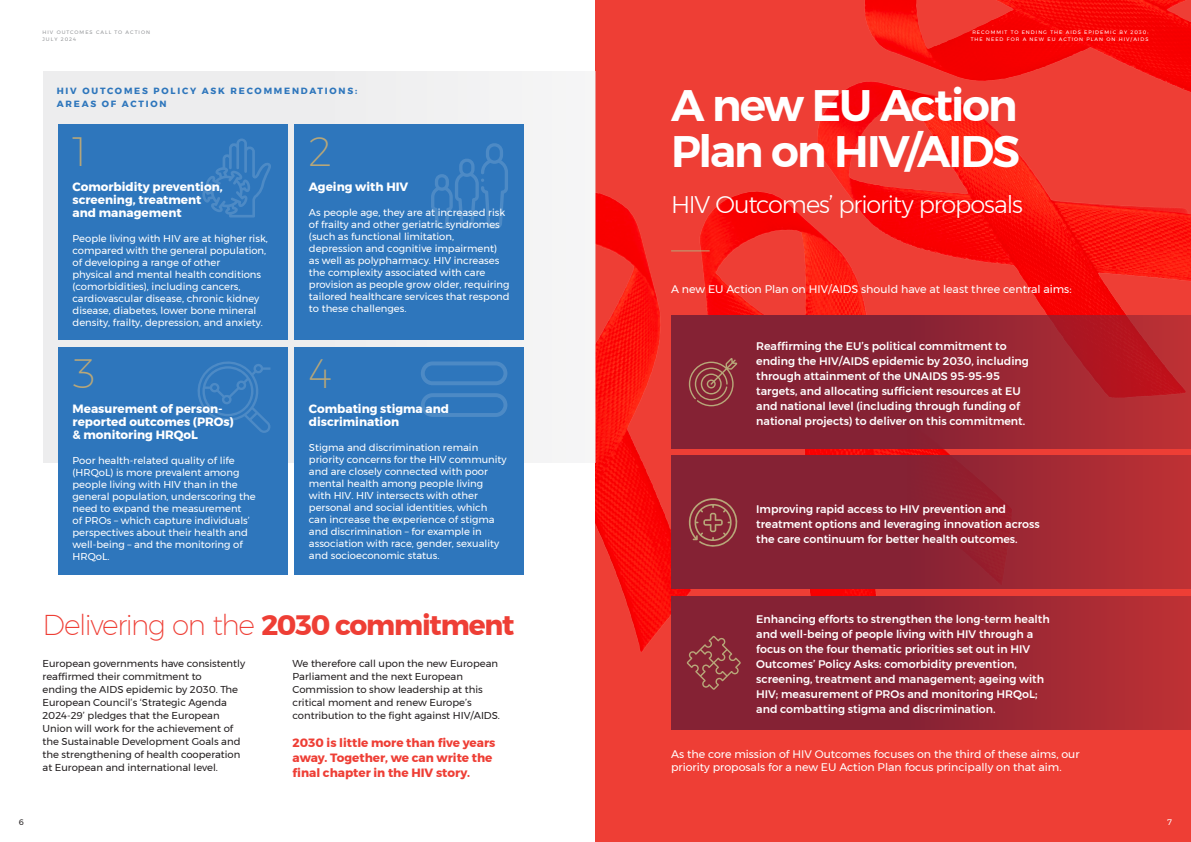
<style>
.page{position:relative;width:1191px;height:842px;background:#fff}
.page>*{position:absolute;margin:0;border:0;box-sizing:border-box;transform-origin:0 0}
.Heading_1{font:600 44px/46px "Montserrat";letter-spacing:-.05em;color:#fff}
.t1{font:200 40px "Montserrat";color:#b8a779}
.Heading_2{font:200 28px "Montserrat";letter-spacing:-.05em;color:#ee3e35}
.Heading_2-2{font:300 24px "Montserrat";letter-spacing:-.045em;color:#fff}
.t2{font:700 12px/13px "Montserrat";color:#fff}
.t3{font:700 12px/15px "Montserrat";color:#ee3e35}
.t4{font:500 11px/15px "Montserrat";color:#fff}
.t5{font:11px/13px "Montserrat";color:#fff}
.t6{font:10px/12px "Montserrat";color:#fff}
.t7{font:10px/13px "Montserrat";color:#231f20}
.Heading_4{font:700 9px/13px "Montserrat";letter-spacing:.2em;color:#2e76bc}
.t8{font:8px "Montserrat";color:#fff}
.t9{font:8px "Montserrat";color:#231f20}
.t10{font:5px/7px "Montserrat";letter-spacing:.2em;color:#fff;text-align:center}
.t11{font:5px/7px "Montserrat";letter-spacing:.2em;color:#939598}
.s1{font-weight:700}
</style>
<div class="page">
<div style="left:595px;top:0;width:596px;height:842px;background:#ee3e35"></div>
<img style="left:595px;top:0;width:596px;height:652px">
<div style="left:43px;top:71px;width:552px;height:392px;background:#ededee"></div>
<div style="left:58px;top:125px;width:229px;height:215px;background:#2e76bc"></div>
<div style="left:58px;top:347px;width:229px;height:227px;background:#2e76bc"></div>
<div style="left:295px;top:125px;width:229px;height:215px;background:#2e76bc"></div>
<div style="left:295px;top:347px;width:229px;height:227px;background:#2e76bc"></div>
<svg style="left:202px;top:138px;width:69px;height:80px"></svg>
<svg style="left:431px;top:143px;width:77px;height:86px"></svg>
<svg style="left:197px;top:361px;width:74px;height:72px"></svg>
<svg style="left:421px;top:361px;width:86px;height:56px"></svg>
<svg style="left:671px;top:316px;width:520px;height:133px;background:#952331"></svg>
<div style="left:671px;top:456px;width:520px;height:133px;background:linear-gradient(to right,#771e34,#b32d33)"></div>
<div style="left:671px;top:596px;width:520px;height:133px;background:linear-gradient(to right,#761e34,#b32e34)"></div>
<svg style="left:689px;top:358px;width:48px;height:48px;background:#904043"></svg>
<svg style="left:687px;top:498px;width:51px;height:50px;background:#903f43"></svg>
<svg style="left:686px;top:636px;width:55px;height:54px;background:#8c343d"></svg>
<hr style="left:671px;top:250px;width:38px;height:1px;background:#b8a779">
<p class="t11" style="left:43px;top:29px;width:109px">HIV OUTCOMES CALL TO ACTION<br>JULY 2024</p>
<p class="Heading_4" style="left:57px;top:84px;width:302px">HIV OUTCOMES POLICY ASK RECOMMENDATIONS:<br>AREAS OF ACTION</p>
<p class="t1" style="left:73px;top:122px;width:16px">1</p>
<p class="t2" style="left:73px;top:180px;width:152px">Comorbidity prevention, screening, treatment and management</p>
<p class="t6" style="left:73px;top:232px;width:197px">People living with HIV are at higher risk, compared with the general population, of developing a range of other<br>physical and mental health conditions (comorbidities), including cancers, cardiovascular disease, chronic kidney disease, diabetes, lower bone mineral density, frailty, depression, and anxiety.</p>
<p class="t1" style="left:73px;top:344px;width:24px">3</p>
<p class="t2" style="left:73px;top:402px;width:163px">Measurement of person&shy;reported outcomes (PROs) &amp; monitoring HRQoL</p>
<p class="t6" style="left:73px;top:454px;width:185px">Poor health-related quality of life (HRQoL) is more prevalent among people living with HIV than in the general population, underscoring the need to expand the measurement<br>of PROs – which capture individuals’ perspectives about their health and well-being – and the monitoring of<br>HRQoL.</p>
<p class="t1" style="left:309px;top:122px;width:24px">2</p>
<p class="t2" style="left:309px;top:180px;width:101px">Ageing with HIV</p>
<p class="t6" style="left:309px;top:206px;width:202px">As people age, they are at increased risk of frailty and other geriatric syndromes (such as functional limitation, depression and cognitive impairment) as well as polypharmacy. HIV increases the complexity associated with care provision as people grow older, requiring tailored healthcare services that respond to these challenges.</p>
<p class="t1" style="left:309px;top:344px;width:25px">4</p>
<p class="t2" style="left:309px;top:402px;width:142px">Combating stigma and discrimination</p>
<p class="t6" style="left:309px;top:441px;width:199px">Stigma and discrimination remain priority concerns for the HIV community and are closely connected with poor mental health among people living with HIV. HIV intersects with other personal and social identities, which can increase the experience of stigma and discrimination – for example in association with race, gender, sexuality and socioeconomic status.</p>
<p class="t9" style="left:19px;top:816px;width:7px">6</p>
<p class="Heading_2" style="left:43px;top:604px;width:473px">Delivering on the <span class="s1">2030 commitment</span></p>
<p class="t7" style="left:43px;top:657px;width:204px">European governments have consistently reaffirmed their commitment to<br>ending the AIDS epidemic by 2030. The European Council’s ‘Strategic Agenda 2024-29’ pledges that the European Union will work for the achievement of the Sustainable Development Goals and the strengthening of health cooperation at European and international level.</p>
<p class="t7" style="left:292px;top:657px;width:209px">We therefore call upon the new European Parliament and the next European Commission to show leadership at this critical moment and renew Europe’s contribution to the fight against HIV/AIDS.</p>
<p class="t3" style="left:292px;top:736px;width:204px">2030 is little more than five years away. Together, we can write the final chapter in the HIV story.</p>
<p class="t10" style="left:970px;top:29px;width:179px">RECOMMIT TO ENDING THE AIDS EPIDEMIC BY 2030:<br>THE NEED FOR A NEW EU ACTION PLAN ON HIV/AIDS</p>
<p class="Heading_1" style="left:671px;top:83px;width:350px">A new EU Action<br>Plan on HIV/AIDS</p>
<p class="Heading_2-2" style="left:671px;top:187px;width:353px">HIV Outcomes’ priority proposals</p>
<p class="t5" style="left:671px;top:283px;width:402px">A new EU Action Plan on HIV/AIDS should have at least three central aims:</p>
<p class="t4" style="left:756px;top:338px;width:274px">Reaffirming the EU’s political commitment to ending the HIV/AIDS epidemic by 2030, including through attainment of the UNAIDS 95-95-95 targets, and allocating sufficient resources at EU and national level (including through funding of national projects) to deliver on this commitment.</p>
<p class="t4" style="left:756px;top:501px;width:285px">Improving rapid access to HIV prevention and treatment options and leveraging innovation across the care continuum for better health outcomes.</p>
<p class="t4" style="left:756px;top:612px;width:295px">Enhancing efforts to strengthen the long-term health and well-being of people living with HIV through a focus on the four thematic priorities set out in HIV Outcomes’ Policy Asks: comorbidity prevention, screening, treatment and management; ageing with HIV; measurement of PROs and monitoring HRQoL; and combatting stigma and discrimination.</p>
<p class="t5" style="left:671px;top:748px;width:410px">As the core mission of HIV Outcomes focuses on the third of these aims, our priority proposals for a new EU Action Plan focus principally on that aim.</p>
<p class="t8" style="left:1167px;top:816px;width:6px">7</p>
</div>
